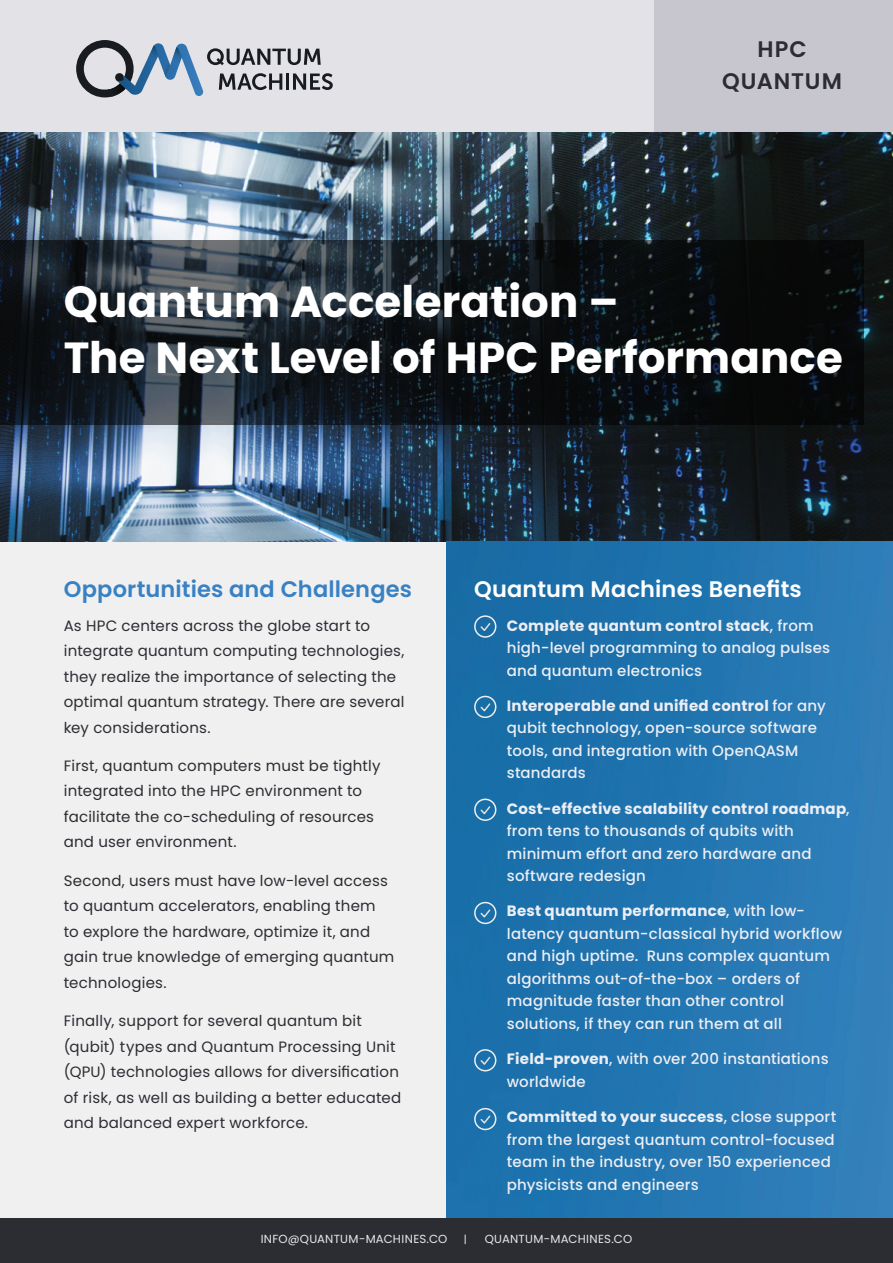
<style>
.page{position:relative;width:893px;height:1263px;background:#fff}
.page>*{position:absolute;margin:0;border:0;box-sizing:border-box;transform-origin:0 0}
.t1{font:700 43.5px/55.5px "Poppins";letter-spacing:.005em;color:#fff}
.t2{font:600 22.5px "Poppins";letter-spacing:.005em;color:#3881c3}
.t3{font:600 22.5px "Poppins";letter-spacing:.005em;color:#fff}
.t4{font:600 22.5px/31.5px "Poppins";letter-spacing:.04em;color:#2b2d32;text-align:center}
.t5{font:500 15px/22.5px "Poppins";letter-spacing:.01em;color:#eceef4}
.t6{font:15px/25.5px "Poppins";letter-spacing:.015em;color:#2b2d32}
.t7{font:11.7px "Poppins";letter-spacing:.02em;color:#e8e7e8}
.t8{font:10.5px "Poppins";color:#e7e7e7}
.s1{font-weight:700}
</style>
<div class="page">
<div style="left:0;top:1217px;width:893px;height:46px;background:#2b2d32"></div>
<div style="left:0;top:0;width:893px;height:1217px;background:#f1f0f1"></div>
<img style="left:0;top:131px;width:893px;height:410px">
<svg style="left:0;top:240px;width:863px;height:185px;background:#161c21"></svg>
<div style="left:0;top:0;width:893px;height:131px;background:#e3e2e6"></div>
<div style="left:655px;top:0;width:238px;height:131px;background:#c7c6cf"></div>
<svg style="left:76px;top:40px;width:257px;height:57px"></svg>
<img style="left:446px;top:541px;width:447px;height:676px">
<div style="left:474px;top:696px;width:22px;height:22px;border:2px solid #eeeeef;border-radius:50%"></div>
<svg style="left:479px;top:702px;width:13px;height:11px"></svg>
<div style="left:474px;top:615px;width:22px;height:23px;border:2px solid #eeeeef;border-radius:50%"></div>
<svg style="left:479px;top:622px;width:13px;height:11px"></svg>
<div style="left:474px;top:798px;width:22px;height:23px;border:2px solid #eeeeef;border-radius:50%"></div>
<svg style="left:479px;top:805px;width:13px;height:11px"></svg>
<div style="left:474px;top:902px;width:22px;height:22px;border:2px solid #eeeeef;border-radius:50%"></div>
<svg style="left:479px;top:908px;width:13px;height:11px"></svg>
<div style="left:474px;top:1049px;width:22px;height:22px;border:2px solid #eeeeef;border-radius:50%"></div>
<svg style="left:479px;top:1055px;width:13px;height:11px"></svg>
<div style="left:474px;top:1108px;width:22px;height:22px;border:2px solid #eeeeef;border-radius:50%"></div>
<svg style="left:479px;top:1114px;width:13px;height:11px"></svg>
<h2 class="t4" style="left:722px;top:34px;width:121px">HPC<br>QUANTUM</h2>
<h1 class="t1" style="left:64px;top:274px;width:780px">Quantum Acceleration –<br>The Next Level of HPC Performance</h1>
<h2 class="t2" style="left:64px;top:576px;width:350px">Opportunities and Challenges</h2>
<p class="t6" style="left:64px;top:613px;width:342px">As HPC centers across the globe start to integrate quantum computing technologies, they realize the importance of selecting the optimal quantum strategy. There are several key considerations.</p>
<p class="t6" style="left:64px;top:753px;width:318px">First, quantum computers must be tightly integrated into the HPC environment to facilitate the co-scheduling of resources and user environment.</p>
<p class="t6" style="left:64px;top:868px;width:332px">Second, users must have low-level access to quantum accelerators, enabling them to explore the hardware, optimize it, and gain true knowledge of emerging quantum technologies.</p>
<p class="t6" style="left:64px;top:1008px;width:339px">Finally, support for several quantum bit (qubit) types and Quantum Processing Unit (QPU) technologies allows for diversification of risk, as well as building a better educated and balanced expert workforce.</p>
<h2 class="t3" style="left:474px;top:576px;width:329px">Quantum Machines Benefits</h2>
<p class="t5" style="left:507px;top:614px;width:325px"><span class="s1">Complete quantum control stack</span>, from high-level programming to analog pulses and quantum electronics</p>
<p class="t5" style="left:507px;top:694px;width:320px"><span class="s1">Interoperable and unified control</span> for any qubit technology, open-source software tools, and integration with OpenQASM standards</p>
<p class="t5" style="left:507px;top:797px;width:344px"><span class="s1">Cost-effective scalability control roadmap</span>, from tens to thousands of qubits with minimum effort and zero hardware and software redesign</p>
<p class="t5" style="left:507px;top:900px;width:337px"><span class="s1">Best quantum performance</span>, with low&shy;latency quantum-classical hybrid workflow and high uptime. Runs complex quantum algorithms out-of-the-box – orders of magnitude faster than other control solutions, if they can run them at all</p>
<p class="t5" style="left:507px;top:1048px;width:323px"><span class="s1">Field-proven</span>, with over 200 instantiations worldwide</p>
<p class="t5" style="left:507px;top:1105px;width:331px"><span class="s1">Committed to your success</span>, close support from the largest quantum control-focused team in the industry, over 150 experienced physicists and engineers</p>
<p class="t7" style="left:261px;top:1232px;width:188px">INFO@QUANTUM-MACHINES.CO</p>
<p class="t8" style="left:464px;top:1233px;width:5px">|</p>
<p class="t7" style="left:485px;top:1232px;width:149px">QUANTUM-MACHINES.CO</p>
</div>
